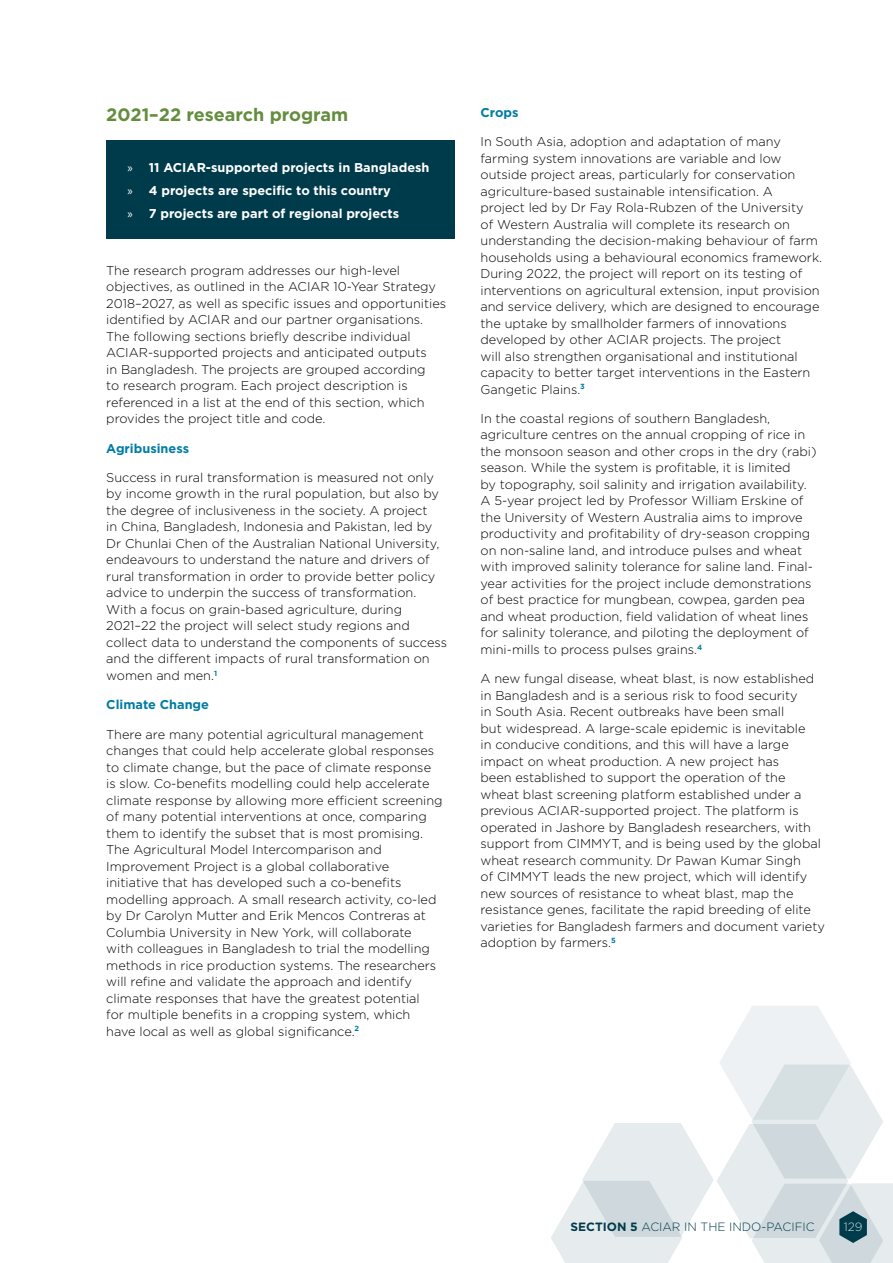
<style>
.page{position:relative;width:893px;height:1263px;background:#fff}
.page>*{position:absolute;margin:0;border:0;box-sizing:border-box;transform-origin:0 0}
.t1{font:700 18px "Gotham";color:#648d3d}
.t2{font:300 12.75px/16.5px "Gotham";color:#000}
.t3{font:700 12.75px/23px "Gotham";color:#fff}
.t4{font:700 12.75px "Gotham";color:#007ca4}
.t5{font:300 12px "Gotham";color:#003b4c}
.t6{font:300 12px "Gotham";color:#fff}
.s1{font-family:"Myriad Pro";font-weight:400}
.s2{font-weight:700}
</style>
<div class="page">
<div style="left:106px;top:140px;width:349px;height:99px;background:#003b4c"></div>
<svg style="left:551px;top:1006px;width:342px;height:257px"></svg>
<h1 class="t1" style="left:106px;top:104px;width:243px">2021–22 research program</h1>
<p class="t3" style="left:128px;top:155px;width:303px"><span class="s1">»</span> 11 ACIAR-supported projects in Bangladesh <span class="s1">»</span> 4 projects are specific to this country<br><span class="s1">»</span> 7 projects are part of regional projects</p>
<p class="t2" style="left:106px;top:262px;width:341px">The research program addresses our high-level objectives, as outlined in the ACIAR 10-Year Strategy 2018–2027, as well as specific issues and opportunities identified by ACIAR and our partner organisations.<br>The following sections briefly describe individual ACIAR-supported projects and anticipated outputs<br>in Bangladesh. The projects are grouped according<br>to research program. Each project description is referenced in a list at the end of this section, which provides the project title and code.</p>
<p class="t4" style="left:106px;top:441px;width:84px">Agribusiness</p>
<p class="t2" style="left:106px;top:469px;width:342px">Success in rural transformation is measured not only by income growth in the rural population, but also by the degree of inclusiveness in the society. A project<br>in China, Bangladesh, Indonesia and Pakistan, led by Dr Chunlai Chen of the Australian National University, endeavours to understand the nature and drivers of rural transformation in order to provide better policy advice to underpin the success of transformation.<br>With a focus on grain-based agriculture, during 2021–22 the project will select study regions and collect data to understand the components of success and the different impacts of rural transformation on women and men.<sup>1</sup></p>
<p class="t4" style="left:106px;top:697px;width:104px">Climate Change</p>
<p class="t2" style="left:106px;top:725px;width:338px">There are many potential agricultural management changes that could help accelerate global responses to climate change, but the pace of climate response is slow. Co-benefits modelling could help accelerate climate response by allowing more efficient screening of many potential interventions at once, comparing them to identify the subset that is most promising.<br>The Agricultural Model Intercomparison and Improvement Project is a global collaborative initiative that has developed such a co-benefits modelling approach. A small research activity, co-led by Dr Carolyn Mutter and Erik Mencos Contreras at Columbia University in New York, will collaborate<br>with colleagues in Bangladesh to trial the modelling methods in rice production systems. The researchers will refine and validate the approach and identify climate responses that have the greatest potential<br>for multiple benefits in a cropping system, which have local as well as global significance.<sup>2</sup></p>
<p class="t4" style="left:480px;top:105px;width:40px">Crops</p>
<p class="t2" style="left:480px;top:133px;width:343px">In South Asia, adoption and adaptation of many farming system innovations are variable and low outside project areas, particularly for conservation agriculture-based sustainable intensification. A<br>project led by Dr Fay Rola-Rubzen of the University<br>of Western Australia will complete its research on understanding the decision-making behaviour of farm households using a behavioural economics framework.<br>During 2022, the project will report on its testing of interventions on agricultural extension, input provision and service delivery, which are designed to encourage the uptake by smallholder farmers of innovations developed by other ACIAR projects. The project<br>will also strengthen organisational and institutional capacity to better target interventions in the Eastern Gangetic Plains.<sup>3</sup></p>
<p class="t2" style="left:480px;top:410px;width:337px">In the coastal regions of southern Bangladesh, agriculture centres on the annual cropping of rice in the monsoon season and other crops in the dry (rabi) season. While the system is profitable, it is limited<br>by topography, soil salinity and irrigation availability.<br>A 5-year project led by Professor William Erskine of the University of Western Australia aims to improve productivity and profitability of dry-season cropping on non-saline land, and introduce pulses and wheat with improved salinity tolerance for saline land. Final&shy;year activities for the project include demonstrations of best practice for mungbean, cowpea, garden pea and wheat production, field validation of wheat lines for salinity tolerance, and piloting the deployment of mini-mills to process pulses grains.<sup>4</sup></p>
<p class="t2" style="left:480px;top:670px;width:346px">A new fungal disease, wheat blast, is now established in Bangladesh and is a serious risk to food security<br>in South Asia. Recent outbreaks have been small<br>but widespread. A large-scale epidemic is inevitable<br>in conducive conditions, and this will have a large impact on wheat production. A new project has<br>been established to support the operation of the wheat blast screening platform established under a previous ACIAR-supported project. The platform is operated in Jashore by Bangladesh researchers, with support from CIMMYT, and is being used by the global wheat research community. Dr Pawan Kumar Singh<br>of CIMMYT leads the new project, which will identify new sources of resistance to wheat blast, map the resistance genes, facilitate the rapid breeding of elite varieties for Bangladesh farmers and document variety adoption by farmers.<sup>5</sup></p>
<p class="t5" style="left:570px;top:1220px;width:246px"><span class="s2">SECTION 5</span> ACIAR IN THE INDO-PACIFIC</p>
<p class="t6" style="left:844px;top:1220px;width:20px">129</p>
</div>
